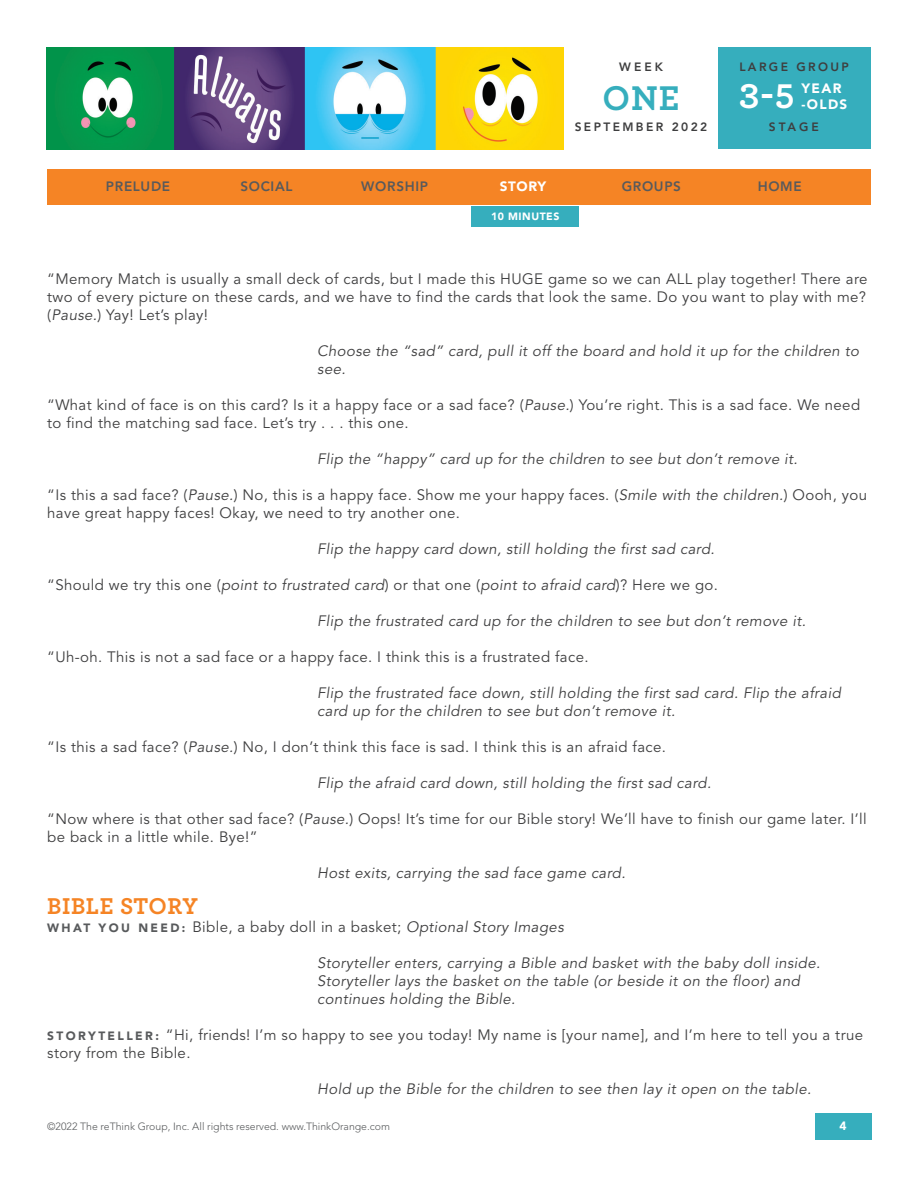
<style>
.page{position:relative;width:918px;height:1188px;background:#fff}
.page>*{position:absolute;margin:0;border:0;box-sizing:border-box;transform-origin:0 0}
.t1{font:700 36px "Archer Pro";color:#36aebd}
.t2{font:700 36px "Archer Pro";color:#fff}
.t3{font:700 24px "Archer Pro";letter-spacing:.025em;color:#f58425}
.t4{font:15px/18px "Avenir LT Std";letter-spacing:.025em;color:#3e3e3f}
.t5{font:italic 15px/18px "Avenir LT Std";letter-spacing:.025em;color:#3e3e3f}
.t6{font:800 13.5px "Avenir LT Std";letter-spacing:.05em;color:#585a5c}
.t7{font:900 13.5px/16.2px "Avenir LT Std";letter-spacing:.1em;color:#fff}
.t8{font:800 12px "Avenir LT Std";letter-spacing:.2em;color:#3e3e3f}
.t9{font:900 12px "Avenir LT Std";color:#fff}
.t10{font:300 10.5px "Avenir LT Std";color:#585a5c}
.t11{font:900 10.5px "Avenir LT Std";letter-spacing:.05em;color:#fff}
.s1{font-style:italic}
.s2{font-weight:900;font-size:12px;color:#585a5c}
</style>
<div class="page">
<img style="left:46px;top:47px;width:518px;height:102px">
<div style="left:717px;top:47px;width:154px;height:102px;background:#36aebd"></div>
<div style="left:471px;top:206px;width:108px;height:20px;background:#36aebd"></div>
<div style="left:47px;top:170px;width:824px;height:36px;background:#f58425"></div>
<div style="left:815px;top:1113px;width:57px;height:27px;background:#36aebd"></div>
<p class="t8" style="left:619px;top:59px;width:45px">WEEK</p>
<h1 class="t1" style="left:603px;top:69px;width:78px">ONE</h1>
<p class="t8" style="left:575px;top:120px;width:134px">SEPTEMBER 2022</p>
<p class="t8" style="left:739px;top:59px;width:111px">LARGE GROUP</p>
<h1 class="t2" style="left:739px;top:68px;width:57px">3-5</h1>
<p class="t7" style="left:802px;top:80px;width:47px">YEAR -OLDS</p>
<p class="t8" style="left:769px;top:120px;width:52px">STAGE</p>
<p class="t6" style="left:106px;top:178px;width:66px">PRELUDE</p>
<p class="t6" style="left:240px;top:178px;width:54px">SOCIAL</p>
<p class="t6" style="left:361px;top:178px;width:68px">WORSHIP</p>
<p class="t7" style="left:500px;top:178px;width:48px">STORY</p>
<p class="t6" style="left:622px;top:178px;width:61px">GROUPS</p>
<p class="t6" style="left:758px;top:178px;width:46px">HOME</p>
<p class="t11" style="left:491px;top:210px;width:70px">10 MINUTES</p>
<p class="t4" style="left:47px;top:270px;width:822px;text-align:justify">“Memory Match is usually a small deck of cards, but I made this HUGE game so we can ALL play together! There are two of every picture on these cards, and we have to find the cards that look the same. Do you want to play with me? (<span class="s1">Pause.</span>) Yay! Let’s play!</p>
<p class="t5" style="left:317px;top:342px;width:543px">Choose the “sad” card, pull it off the board and hold it up for the children to see.</p>
<p class="t4" style="left:47px;top:396px;width:814px">“What kind of face is on this card? Is it a happy face or a sad face? (<span class="s1">Pause.</span>) You’re right. This is a sad face. We need to find the matching sad face. Let’s try . . . this one.</p>
<p class="t5" style="left:317px;top:450px;width:482px">Flip the “happy” card up for the children to see but don’t remove it.</p>
<p class="t4" style="left:47px;top:486px;width:821px">“Is this a sad face? (<span class="s1">Pause.</span>) No, this is a happy face. Show me your happy faces. (<span class="s1">Smile with the children.</span>) Oooh, you have great happy faces! Okay, we need to try another one.</p>
<p class="t5" style="left:317px;top:540px;width:399px">Flip the happy card down, still holding the first sad card.</p>
<p class="t4" style="left:47px;top:576px;width:672px">“Should we try this one (<span class="s1">point to frustrated card</span>) or that one (<span class="s1">point to afraid card</span>)? Here we go.</p>
<p class="t5" style="left:317px;top:612px;width:490px">Flip the frustrated card up for the children to see but don’t remove it.</p>
<p class="t4" style="left:47px;top:648px;width:543px">“Uh-oh. This is not a sad face or a happy face. I think this is a frustrated face.</p>
<p class="t5" style="left:317px;top:684px;width:525px">Flip the frustrated face down, still holding the first sad card. Flip the afraid card up for the children to see but don’t remove it.</p>
<p class="t4" style="left:47px;top:738px;width:620px">“Is this a sad face? (<span class="s1">Pause.</span>) No, I don’t think this face is sad. I think this is an afraid face.</p>
<p class="t5" style="left:317px;top:774px;width:395px">Flip the afraid card down, still holding the first sad card.</p>
<p class="t4" style="left:47px;top:810px;width:821px">“Now where is that other sad face? (<span class="s1">Pause.</span>) Oops! It’s time for our Bible story! We’ll have to finish our game later. I’ll be back in a little while. Bye!”</p>
<p class="t5" style="left:317px;top:864px;width:310px">Host exits, carrying the sad face game card.</p>
<h2 class="t3" style="left:47px;top:887px;width:152px">BIBLE STORY</h2>
<p class="t4" style="left:47px;top:918px;width:518px"><span class="s2">W H AT Y O U N E E D :</span> Bible, a baby doll in a basket; <span class="s1">Optional Story Images</span></p>
<p class="t5" style="left:317px;top:954px;width:505px">Storyteller enters, carrying a Bible and basket with the baby doll inside.<br>Storyteller lays the basket on the table (or beside it on the floor) and continues holding the Bible.</p>
<p class="t4" style="left:47px;top:1026px;width:817px"><span class="s2">S T O RY T E L L E R :</span> “Hi, friends! I’m so happy to see you today! My name is [your name], and I’m here to tell you a true story from the Bible.</p>
<p class="t5" style="left:317px;top:1080px;width:496px">Hold up the Bible for the children to see then lay it open on the table.</p>
<p class="t10" style="left:47px;top:1120px;width:344px">©2022 The reThink Group, Inc. All rights reserved. www.ThinkOrange.com</p>
<p class="t9" style="left:840px;top:1118px;width:9px">4</p>
</div>
